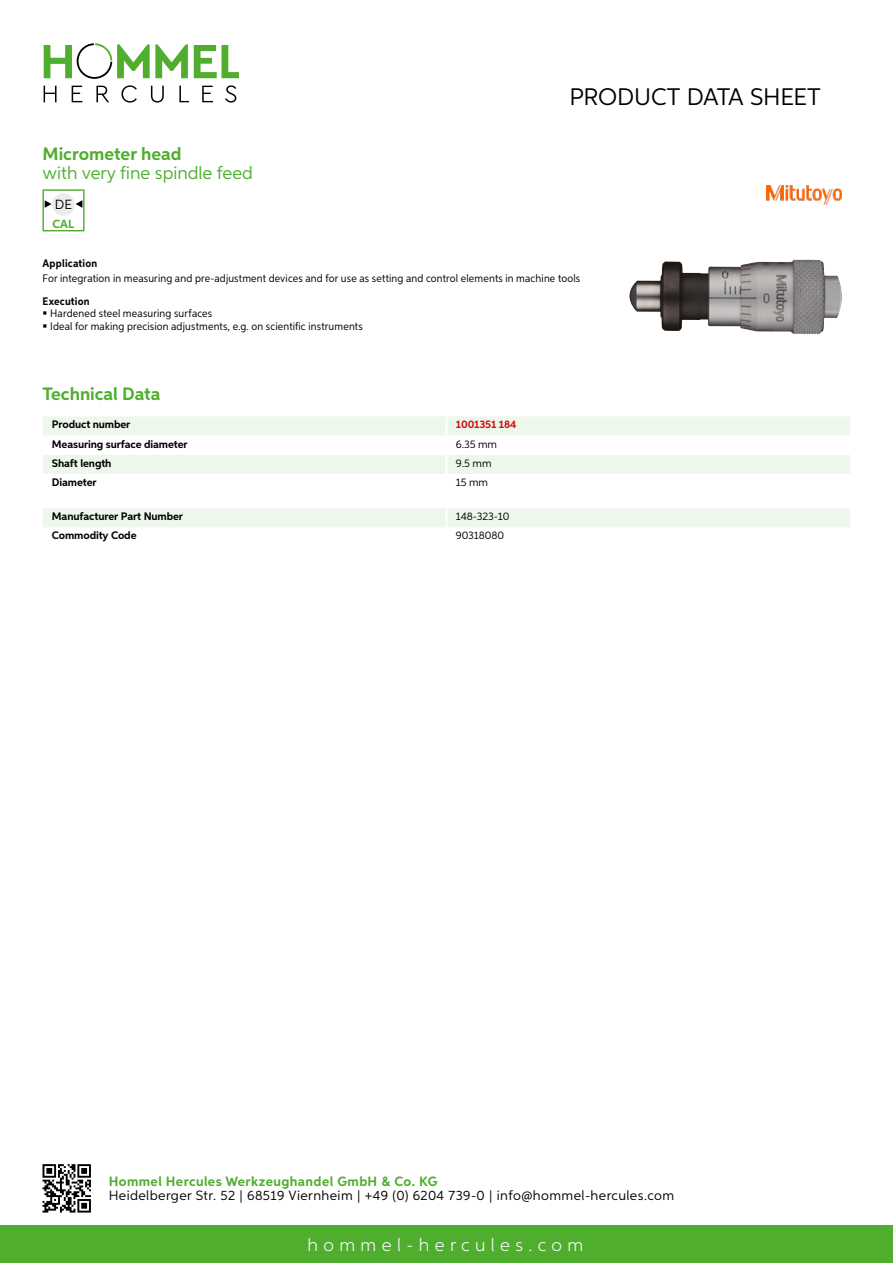
<style>
.page{position:relative;width:893px;height:1263px;background:#fff}
.page>*{position:absolute;margin:0;border:0;box-sizing:border-box;transform-origin:0 0}
.t1{font:24px "Aspira";letter-spacing:-.01em;color:#000}
.t2{font:700 18px "Aspira";color:#50ae2f}
.t3{font:18px "Aspira";color:#50ae2f}
.t4{font:300 18px "Aspira";letter-spacing:.3em;color:#fff}
.t5{font:13.5px "Aspira";letter-spacing:.03em;color:#000}
.t6{font:700 13.5px "Aspira";letter-spacing:.03em;color:#50ae2f}
.t7{font:13.35px "Aspira";color:#000}
.t8{font:700 11.85px "Aspira";color:#50ae2f}
.t9{font:10.95px/12.8px "Aspira Nar";letter-spacing:.015em;color:#000}
.t10{font:700 10.95px "Aspira";letter-spacing:-.01em;color:#000}
.t11{font:10.95px "Aspira";letter-spacing:-.01em;color:#000}
.t12{font:700 10.95px "Aspira Nar";letter-spacing:.015em;color:#000}
.t13{font:700 10.95px "Aspira";letter-spacing:-.01em;color:#cd1013}
</style>
<div class="page">
<div style="left:0;top:1226px;width:893px;height:37px;background:#50ae2f"></div>
<svg style="left:43px;top:1164px;width:48px;height:48px"></svg>
<svg style="left:194px;top:45px;width:45px;height:33px"></svg>
<svg style="left:44px;top:43px;width:144px;height:36px"></svg>
<svg style="left:44px;top:86px;width:13px;height:16px"></svg>
<svg style="left:72px;top:86px;width:10px;height:16px"></svg>
<svg style="left:96px;top:86px;width:13px;height:16px"></svg>
<svg style="left:121px;top:85px;width:16px;height:18px"></svg>
<svg style="left:151px;top:86px;width:13px;height:17px"></svg>
<svg style="left:179px;top:86px;width:10px;height:16px"></svg>
<svg style="left:202px;top:86px;width:11px;height:16px"></svg>
<svg style="left:225px;top:85px;width:11px;height:18px"></svg>
<div style="left:43px;top:416px;width:807px;height:19px;background:#eef7eb"></div>
<div style="left:43px;top:455px;width:807px;height:19px;background:#eef7eb"></div>
<hr style="left:445px;top:416px;width:3px;height:20px;background:#fff">
<hr style="left:445px;top:455px;width:3px;height:19px;background:#fff">
<div style="left:43px;top:508px;width:807px;height:19px;background:#eef7eb"></div>
<div style="left:43px;top:189px;width:42px;height:42px;border:1px solid #50ae2f"></div>
<div style="left:52px;top:193px;width:23px;height:23px;background:#ececec;border-radius:50%"></div>
<svg style="left:76px;top:200px;width:6px;height:8px"></svg>
<svg style="left:45px;top:200px;width:7px;height:8px"></svg>
<img style="left:629px;top:259px;width:213px;height:75px">
<img style="left:766px;top:185px;width:76px;height:19px">
<h2 class="t2" style="left:43px;top:142px;width:140px">Micrometer head</h2>
<h2 class="t3" style="left:43px;top:162px;width:212px">with very fine spindle feed</h2>
<p class="t7" style="left:55px;top:196px;width:19px">DE</p>
<p class="t8" style="left:53px;top:216px;width:23px">CAL</p>
<h1 class="t1" style="left:569px;top:82px;width:253px">Product data sh eet</h1>
<p class="t12" style="left:43px;top:257px;width:56px">Application</p>
<p class="t9" style="left:43px;top:272px;width:539px">For integration in measuring and pre-adjustment devices and for use as setting and control elements in machine tools</p>
<p class="t12" style="left:43px;top:294px;width:49px">Execution</p>
<p class="t9" style="left:50px;top:307px;width:314px">Hardened steel measuring surfaces<br>Ideal for making precision adjustments, e.g. on scientific instruments</p>
<h2 class="t2" style="left:43px;top:382px;width:120px">Technical Data</h2>
<p class="t10" style="left:52px;top:418px;width:80px">Product number</p>
<p class="t13" style="left:456px;top:418px;width:62px">1001351 184</p>
<p class="t10" style="left:52px;top:437px;width:137px">Measuring surface diameter</p>
<p class="t11" style="left:456px;top:437px;width:43px">6.35 mm</p>
<p class="t10" style="left:52px;top:456px;width:61px">Shaft length</p>
<p class="t11" style="left:456px;top:456px;width:37px">9.5 mm</p>
<p class="t10" style="left:52px;top:475px;width:46px">Diameter</p>
<p class="t11" style="left:456px;top:475px;width:34px">15 mm</p>
<p class="t10" style="left:52px;top:510px;width:133px">Manufacturer Part Number</p>
<p class="t11" style="left:456px;top:510px;width:55px">148-323-10</p>
<p class="t10" style="left:52px;top:529px;width:86px">Commodity Code</p>
<p class="t11" style="left:456px;top:529px;width:50px">90318080</p>
<p class="t6" style="left:109px;top:1172px;width:330px">Hommel Hercules Werkzeughandel GmbH &amp; Co. KG</p>
<p class="t5" style="left:109px;top:1187px;width:567px">Heidelberger Str. 52 | 68519 Viernheim | +49 (0) 6204 739-0 | info@hommel-hercules.com</p>
<h2 class="t4" style="left:307px;top:1234px;width:277px">hommel-hercules.com</h2>
</div>
